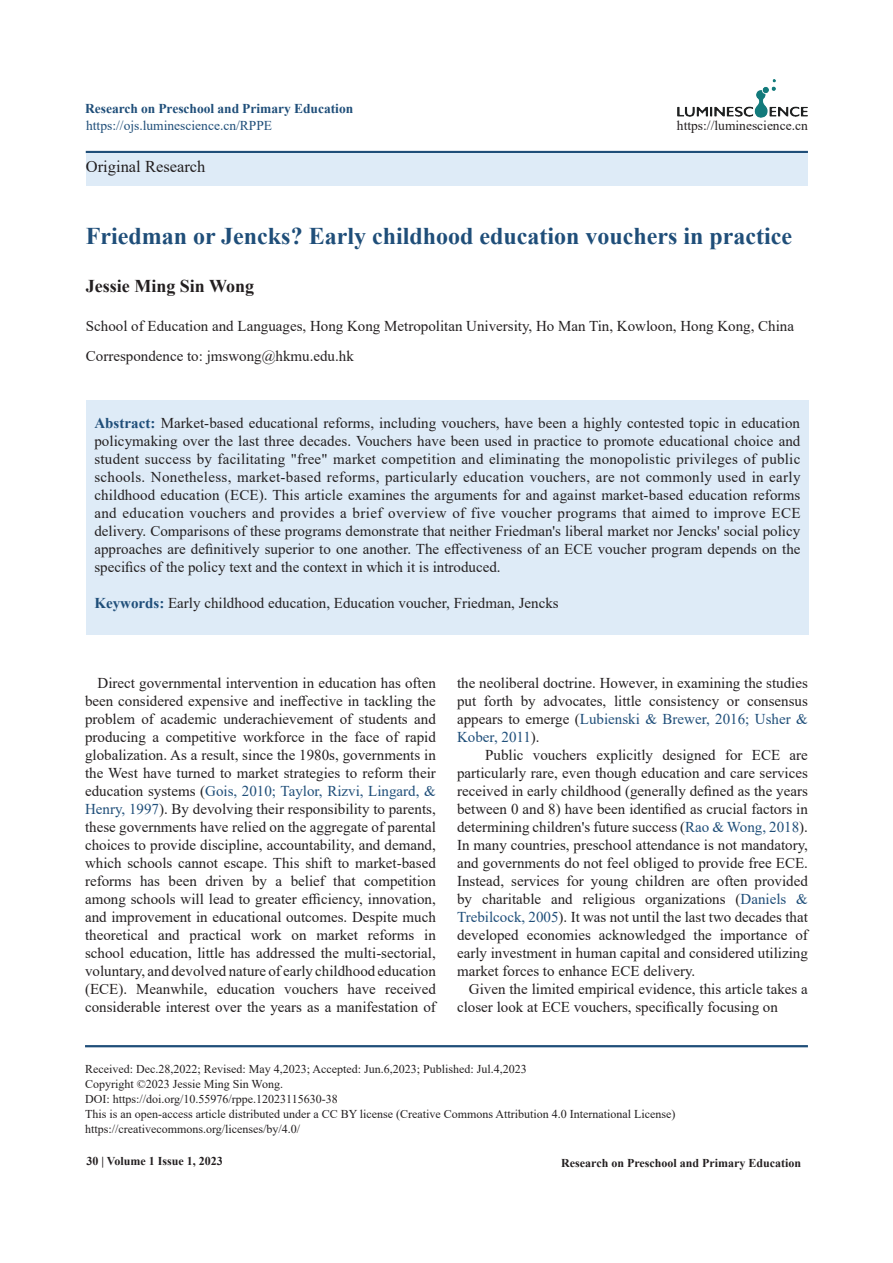
<style>
.page{position:relative;width:893px;height:1263px;background:#fff}
.page>*{position:absolute;margin:0;border:0;box-sizing:border-box;transform-origin:0 0}
.t1{font:700 24px "Times New Roman";color:#1f4e79}
.t2{font:700 18px "Times New Roman";color:#231f20}
.t3{font:16.5px "Times New Roman";color:#231f20}
.段落样式1{font:15px/18px "Times New Roman";color:#231f20;text-align:justify}
.t4{font:700 13.5px "Times New Roman";color:#1f4e79}
.t5{font:13.5px "Times New Roman";color:#1f4e79}
.t6{font:13.5px "Times New Roman";color:#231f20}
.t7{font:12px "Times New Roman";color:#231f20}
.t8{font:700 12px "Times New Roman";color:#231f20}
.s1{font-weight:700;color:#1f4e79}
.s2{color:#1f4e79}
</style>
<div class="page">
<img style="left:678px;top:79px;width:130px;height:39px">
<hr style="left:86px;top:151px;width:722px;height:2px;background:#1f4e79">
<div style="left:86px;top:153px;width:722px;height:32px;background:#deebf7"></div>
<hr style="left:85px;top:1045px;width:723px;height:2px;background:#1f4e79">
<div style="left:86px;top:400px;width:723px;height:235px;background:#deebf7"></div>
<p class="t4" style="left:85px;top:99px;width:270px">Research on Preschool and Primary Education</p>
<p class="t5" style="left:86px;top:116px;width:188px">https://ojs.luminescience.cn/RPPE</p>
<p class="t6" style="left:677px;top:116px;width:132px">https://luminescience.cn</p>
<p class="t3" style="left:86px;top:155px;width:121px">Original Research</p>
<p class="t1" style="left:86px;top:219px;width:708px">Friedman or Jencks? Early childhood education vouchers in practice</p>
<p class="t2" style="left:86px;top:273px;width:170px">Jessie Ming Sin Wong</p>
<p class="段落样式1" style="left:86px;top:316px;width:710px">School of Education and Languages, Hong Kong Metropolitan University, Ho Man Tin, Kowloon, Hong Kong, China</p>
<p class="段落样式1" style="left:86px;top:347px;width:269px">Correspondence to: jmswong@hkmu.edu.hk</p>
<p class="段落样式1" style="left:94px;top:414px;width:708px"><span class="s1">Abstract:</span> Market-based educational reforms, including vouchers, have been a highly contested topic in education policymaking over the last three decades. Vouchers have been used in practice to promote educational choice and student success by facilitating "free" market competition and eliminating the monopolistic privileges of public schools. Nonetheless, market-based reforms, particularly education vouchers, are not commonly used in early childhood education (ECE). This article examines the arguments for and against market-based education reforms and education vouchers and provides a brief overview of five voucher programs that aimed to improve ECE delivery. Comparisons of these programs demonstrate that neither Friedman's liberal market nor Jencks' social policy approaches are definitively superior to one another. The effectiveness of an ECE voucher program depends on the specifics of the policy text and the context in which it is introduced.</p>
<p class="段落样式1" style="left:94px;top:594px;width:466px"><span class="s1">Keywords:</span> Early childhood education, Education voucher, Friedman, Jencks</p>
<p class="段落样式1" style="left:85px;top:673px;width:352px;text-indent:13px">Direct governmental intervention in education has often been considered expensive and ineffective in tackling the problem of academic underachievement of students and producing a competitive workforce in the face of rapid globalization. As a result, since the 1980s, governments in the West have turned to market strategies to reform their education systems (<span class="s2">Gois, 2010; Taylor, Rizvi, Lingard, &amp; Henry, 1997</span>). By devolving their responsibility to parents, these governments have relied on the aggregate of parental choices to provide discipline, accountability, and demand, which schools cannot escape. This shift to market-based reforms has been driven by a belief that competition among schools will lead to greater efficiency, innovation, and improvement in educational outcomes. Despite much theoretical and practical work on market reforms in school education, little has addressed the multi-sectorial, voluntary, and devolved nature of early childhood education (ECE). Meanwhile, education vouchers have received considerable interest over the years as a manifestation of</p>
<p class="段落样式1" style="left:457px;top:673px;width:352px">the neoliberal doctrine. However, in examining the studies put forth by advocates, little consistency or consensus appears to emerge (<span class="s2">Lubienski &amp; Brewer, 2016; Usher &amp; Kober, 2011</span>).</p>
<p class="段落样式1" style="left:457px;top:745px;width:352px;text-indent:28px">Public vouchers explicitly designed for ECE are particularly rare, even though education and care services received in early childhood (generally defined as the years between 0 and 8) have been identified as crucial factors in determining children's future success (<span class="s2">Rao &amp; Wong, 2018</span>).<br>In many countries, preschool attendance is not mandatory, and governments do not feel obliged to provide free ECE.<br>Instead, services for young children are often provided by charitable and religious organizations (<span class="s2">Daniels &amp; Trebilcock, 2005</span>). It was not until the last two decades that developed economies acknowledged the importance of early investment in human capital and considered utilizing market forces to enhance ECE delivery.</p>
<p class="段落样式1" style="left:457px;top:979px;width:352px;text-indent:12px">Given the limited empirical evidence, this article takes a closer look at ECE vouchers, specifically focusing on</p>
<p class="t7" style="left:85px;top:1061px;width:443px">Received: Dec.28,2022; Revised: May 4,2023; Accepted: Jun.6,2023; Published: Jul.4,2023</p>
<p class="t7" style="left:85px;top:1076px;width:199px">Copyright ©2023 Jessie Ming Sin Wong.</p>
<p class="t7" style="left:85px;top:1091px;width:254px">DOI: https://doi.org/10.55976/rppe.12023115630-38</p>
<p class="t7" style="left:85px;top:1106px;width:592px">This is an open-access article distributed under a CC BY license (Creative Commons Attribution 4.0 International License)</p>
<p class="t7" style="left:85px;top:1121px;width:217px">https://creativecommons.org/licenses/by/4.0/</p>
<p class="t8" style="left:86px;top:1152px;width:138px">30 | Volume 1 Issue 1, 2023</p>
<p class="t8" style="left:561px;top:1154px;width:241px">Research on Preschool and Primary Education</p>
</div>
